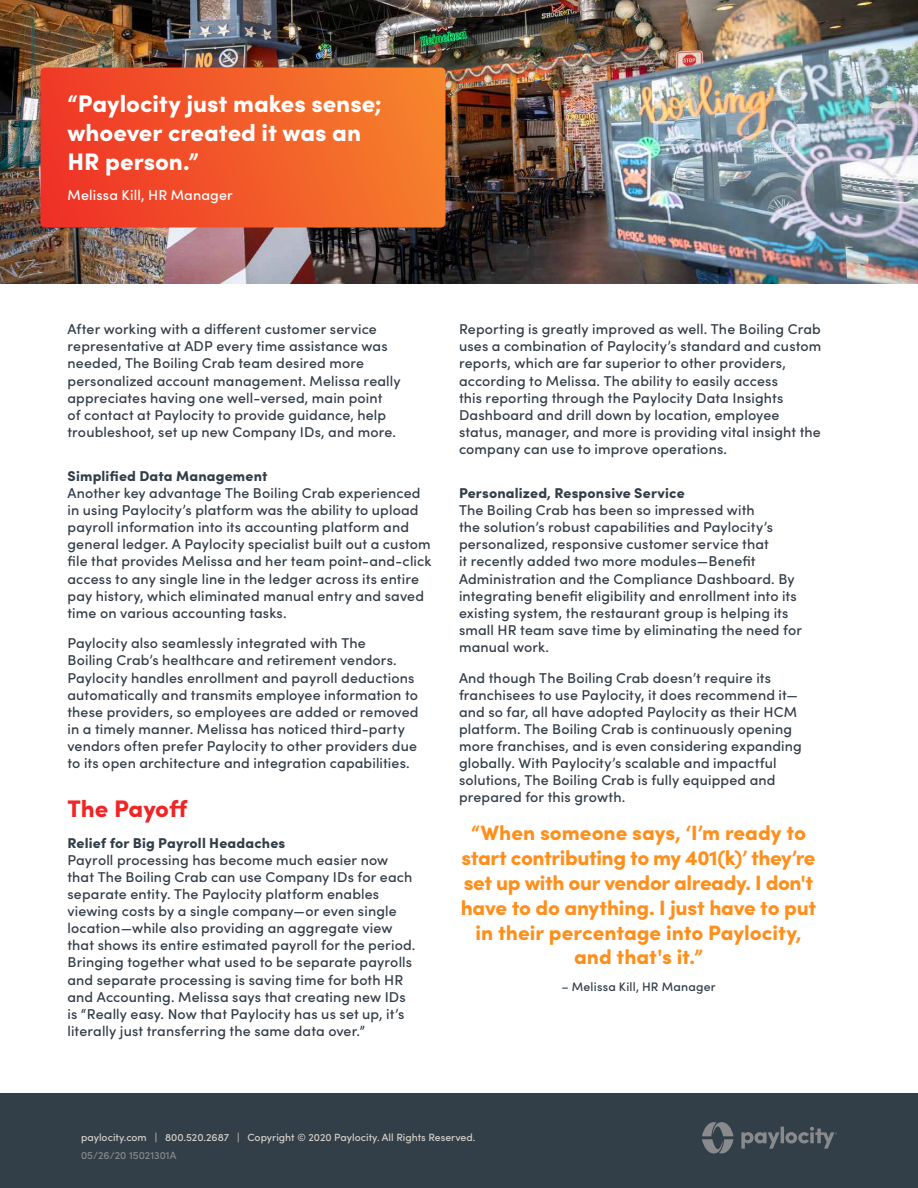
<style>
.page{position:relative;width:918px;height:1188px;background:#fff}
.page>*{position:absolute;margin:0;border:0;box-sizing:border-box;transform-origin:0 0}
.t1{font:900 24px/28.8px "Sofia Pro";color:#fff}
.t2{font:900 24px "Sofia Pro";letter-spacing:-.005em;color:#ee2626}
.t3{font:900 20.7px/24.9px "Sofia Pro";letter-spacing:-.01em;color:#ff8f1c;text-align:center}
.t4{font:500 14.25px/17.1px "Sofia Pro";letter-spacing:.01em;color:#323e48}
.t5{font:900 14.25px "Sofia Pro";letter-spacing:.01em;color:#323e48}
.t6{font:500 14.25px "Sofia Pro";letter-spacing:.01em;color:#fff}
.t7{font:500 12.3px "Sofia Pro";letter-spacing:.015em;color:#323e48}
.t8{font:500 10.5px "Sofia Pro";color:#d6d1ca}
.t9{font:500 10.5px "Sofia Pro";color:#898a8d}
</style>
<div class="page">
<div style="left:0;top:1094px;width:918px;height:94px;background:#323e48"></div>
<svg style="left:702px;top:1122px;width:32px;height:31px"></svg>
<svg style="left:741px;top:1127px;width:96px;height:22px"></svg>
<img style="left:0;top:0;width:918px;height:284px">
<svg style="left:40px;top:68px;width:406px;height:160px"></svg>
<h1 class="t1" style="left:68px;top:87px;width:316px">“Paylocity just makes sense; whoever created it was an<br>HR person.”</h1>
<p class="t6" style="left:68px;top:185px;width:167px">Melissa Kill, HR Manager</p>
<p class="t4" style="left:68px;top:320px;width:335px">After working with a different customer service representative at ADP every time assistance was needed, The Boiling Crab team desired more personalized account management. Melissa really appreciates having one well-versed, main point<br>of contact at Paylocity to provide guidance, help troubleshoot, set up new Company IDs, and more.</p>
<p class="t5" style="left:68px;top:465px;width:201px">Simplified Data Management</p>
<p class="t4" style="left:68px;top:484px;width:366px">Another key advantage The Boiling Crab experienced in using Paylocity’s platform was the ability to upload payroll information into its accounting platform and general ledger. A Paylocity specialist built out a custom file that provides Melissa and her team point-and-click access to any single line in the ledger across its entire pay history, which eliminated manual entry and saved time on various accounting tasks.</p>
<p class="t4" style="left:68px;top:634px;width:353px">Paylocity also seamlessly integrated with The<br>Boiling Crab’s healthcare and retirement vendors.<br>Paylocity handles enrollment and payroll deductions automatically and transmits employee information to these providers, so employees are added or removed in a timely manner. Melissa has noticed third-party vendors often prefer Paylocity to other providers due to its open architecture and integration capabilities.</p>
<h1 class="t2" style="left:68px;top:790px;width:121px">The Payoff</h1>
<p class="t5" style="left:68px;top:832px;width:219px">Relief for Big Payroll Headaches</p>
<p class="t4" style="left:68px;top:850px;width:350px">Payroll processing has become much easier now that The Boiling Crab can use Company IDs for each separate entity. The Paylocity platform enables viewing costs by a single company—or even single location—while also providing an aggregate view that shows its entire estimated payroll for the period.<br>Bringing together what used to be separate payrolls and separate processing is saving time for both HR and Accounting. Melissa says that creating new IDs is “Really easy. Now that Paylocity has us set up, it’s literally just transferring the same data over.”</p>
<p class="t4" style="left:459px;top:320px;width:364px">Reporting is greatly improved as well. The Boiling Crab uses a combination of Paylocity’s standard and custom reports, which are far superior to other providers, according to Melissa. The ability to easily access<br>this reporting through the Paylocity Data Insights Dashboard and drill down by location, employee status, manager, and more is providing vital insight the company can use to improve operations.</p>
<p class="t5" style="left:459px;top:482px;width:227px">Personalized, Responsive Service</p>
<p class="t4" style="left:459px;top:501px;width:344px">The Boiling Crab has been so impressed with<br>the solution’s robust capabilities and Paylocity’s personalized, responsive customer service that<br>it recently added two more modules—Benefit Administration and the Compliance Dashboard. By integrating benefit eligibility and enrollment into its existing system, the restaurant group is helping its small HR team save time by eliminating the need for manual work.</p>
<p class="t4" style="left:459px;top:668px;width:344px">And though The Boiling Crab doesn’t require its franchisees to use Paylocity, it does recommend it— and so far, all have adopted Paylocity as their HCM platform. The Boiling Crab is continuously opening more franchises, and is even considering expanding globally. With Paylocity’s scalable and impactful solutions, The Boiling Crab is fully equipped and prepared for this growth.</p>
<h2 class="t3" style="left:461px;top:818px;width:357px">“When someone says, ‘I’m ready to start contributing to my 401(k)’ they’re set up with our vendor already. I don't have to do anything. I just have to put in their percentage into Paylocity, and that's it.”</h2>
<p class="t7" style="left:561px;top:977px;width:156px">– Melissa Kill, HR Manager</p>
<p class="t8" style="left:81px;top:1130px;width:396px">paylocity.com | 800.520.2687 | Copyright © 2020 Paylocity. All Rights Reserved.</p>
<p class="t9" style="left:81px;top:1148px;width:97px">05/26/20 15021301A</p>
</div>
